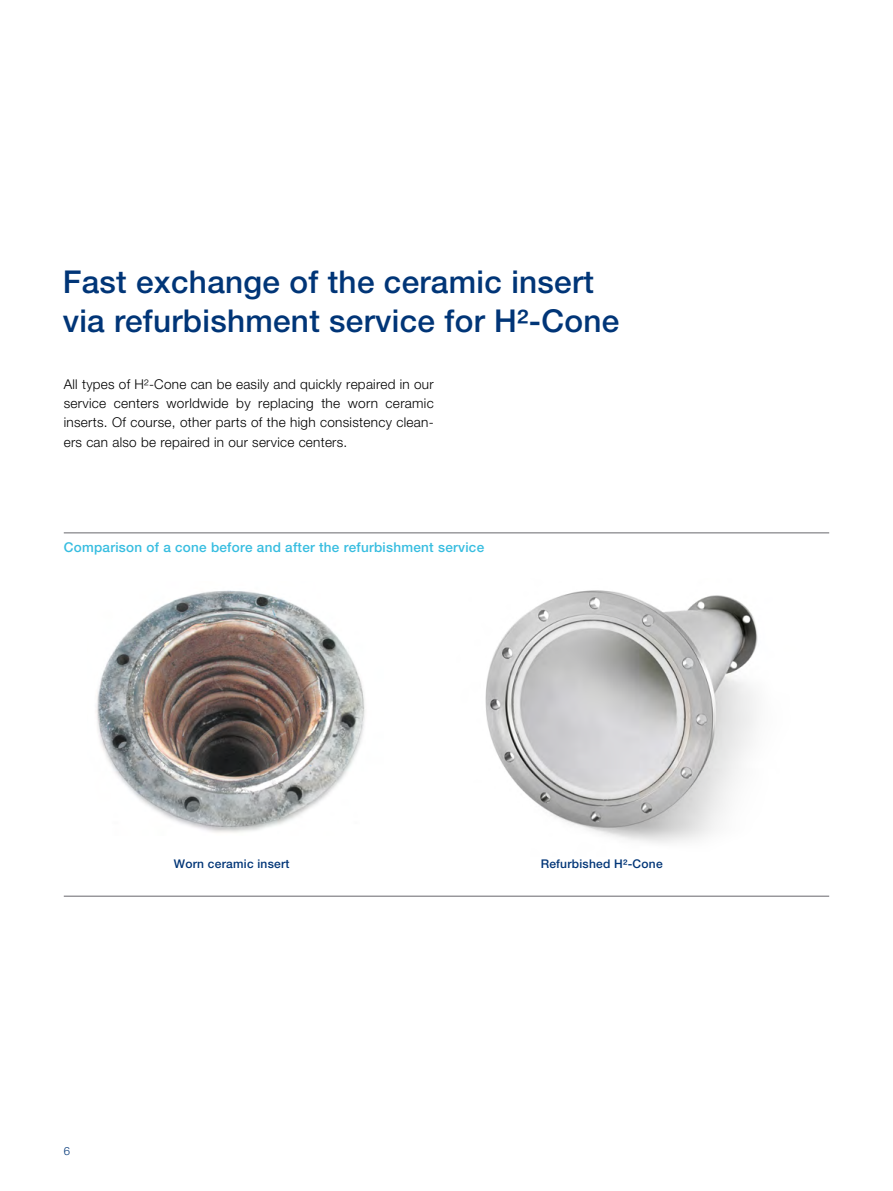
<style>
.page{position:relative;width:893px;height:1191px;background:#fff}
.page>*{position:absolute;margin:0;border:0;box-sizing:border-box;transform-origin:0 0}
.t1{font:500 31.5px/38.2px "Helvetica Neue LT Pro";letter-spacing:.01em;color:#003577}
.t2{font:300 13.5px/19.2px "Helvetica Neue LT Pro";letter-spacing:.02em;color:#000;text-align:justify}
.t3{font:500 13.5px "Helvetica Neue LT Pro";letter-spacing:.02em;color:#37bde0}
.t4{font:500 12px "Helvetica Neue LT Pro";letter-spacing:.02em;color:#003577}
.t5{font:300 11.25px "Helvetica Neue LT Pro";color:#003577}
</style>
<div class="page">
<img style="left:485px;top:590px;width:273px;height:253px">
<img style="left:96px;top:590px;width:269px;height:243px">
<hr style="left:64px;top:532px;width:765px;height:1px;background:#68676c">
<hr style="left:64px;top:895px;width:765px;height:1px;background:#68676c">
<h1 class="t1" style="left:63px;top:263px;width:558px">Fast exchange of the ceramic insert via refurbishment service for H²-Cone</h1>
<p class="t2" style="left:64px;top:374px;width:371px">All types of H²-Cone can be easily and quickly repaired in our service centers worldwide by replacing the worn ceramic inserts. Of course, other parts of the high consistency clean&shy;ers can also be repaired in our service centers.</p>
<p class="t3" style="left:64px;top:539px;width:422px">Comparison of a cone before and after the refurbishment service</p>
<p class="t4" style="left:174px;top:856px;width:117px">Worn ceramic insert</p>
<p class="t4" style="left:541px;top:856px;width:124px">Refurbished H²-Cone</p>
<p class="t5" style="left:64px;top:1144px;width:8px">6</p>
</div>
